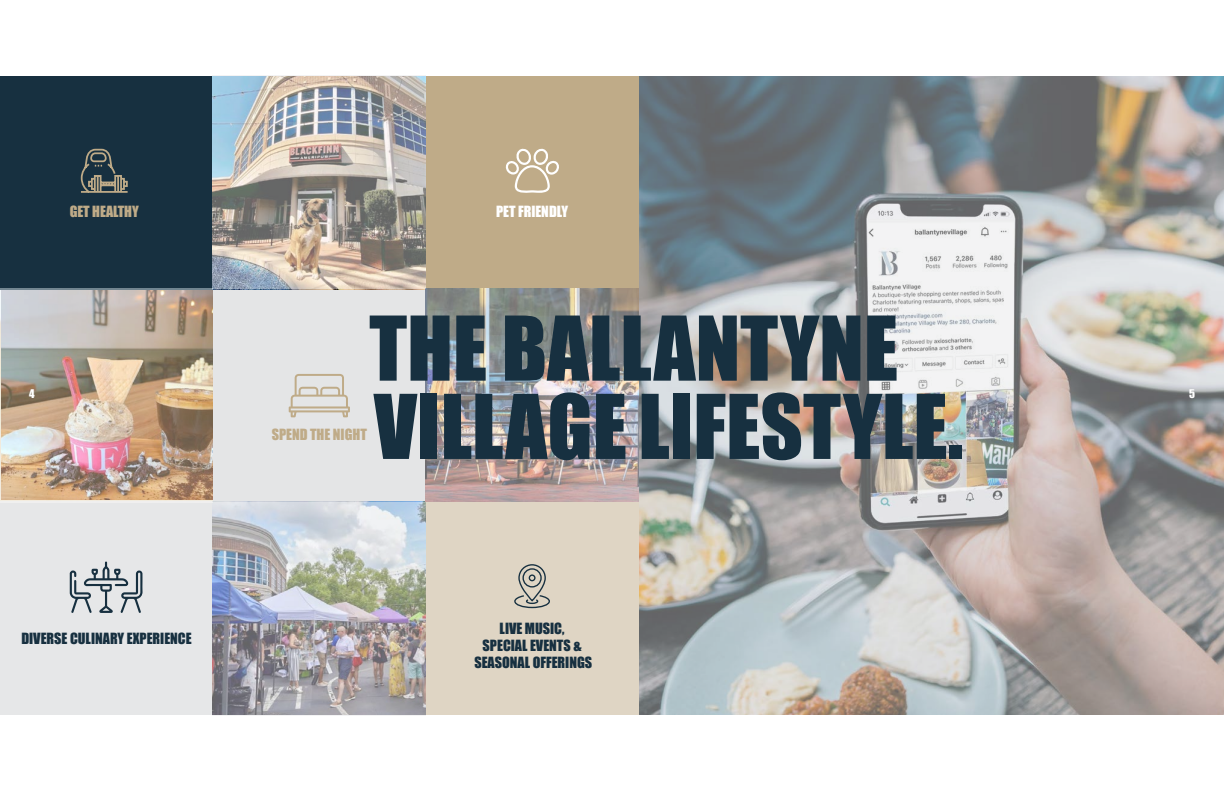
<style>
.page{position:relative;width:1224px;height:792px;background:#fff}
.page>*{position:absolute;margin:0;border:0;box-sizing:border-box;transform-origin:0 0}
.t1{font:82.4px/78.3px "Impact";color:#173040}
.t2{font:14.2px/17px "Impact";color:#173040;text-align:center}
.t3{font:14.2px "Impact";color:#bfab88}
.t4{font:14.2px "Impact";color:#fff}
.t5{font:11px "Impact";color:#fff}
</style>
<div class="page">
<div style="left:0;top:76px;width:213px;height:213px;background:#173040"></div>
<div style="left:426px;top:76px;width:213px;height:213px;background:#bfab88"></div>
<div style="left:213px;top:289px;width:213px;height:213px;background:#e4e5e6"></div>
<div style="left:0;top:502px;width:213px;height:213px;background:#e6e7e8"></div>
<div style="left:426px;top:502px;width:213px;height:213px;background:#dfd5c4"></div>
<img style="left:212px;top:75px;width:214px;height:213px">
<img style="left:0;top:289px;width:212px;height:213px">
<img style="left:426px;top:289px;width:213px;height:213px">
<img style="left:212px;top:502px;width:214px;height:213px">
<img style="left:639px;top:77px;width:585px;height:638px">
<svg style="left:80px;top:148px;width:48px;height:45px"></svg>
<svg style="left:514px;top:564px;width:36px;height:45px"></svg>
<svg style="left:505px;top:148px;width:54px;height:45px"></svg>
<svg style="left:289px;top:374px;width:61px;height:43px"></svg>
<svg style="left:70px;top:562px;width:73px;height:51px"></svg>
<p class="t3" style="left:70px;top:201px;width:71px">GET HEALTHY</p>
<p class="t4" style="left:496px;top:201px;width:73px">PET FRIENDLY</p>
<h1 class="t1" style="left:369px;top:307px;width:595px">THE BALLANTYNE<br>VILLAGE LIFESTYLE.</h1>
<p class="t5" style="left:29px;top:385px;width:7px">4</p>
<p class="t5" style="left:1189px;top:385px;width:7px">5</p>
<p class="t3" style="left:272px;top:423px;width:97px">SPEND THE NIGHT</p>
<p class="t2" style="left:21px;top:630px;width:172px">DIVERSE CULINARY EXPERIENCE</p>
<p class="t2" style="left:474px;top:620px;width:119px">LIVE MUSIC,<br>SPECIAL EVENTS &amp;<br>SEASONAL OFFERINGS</p>
</div>
